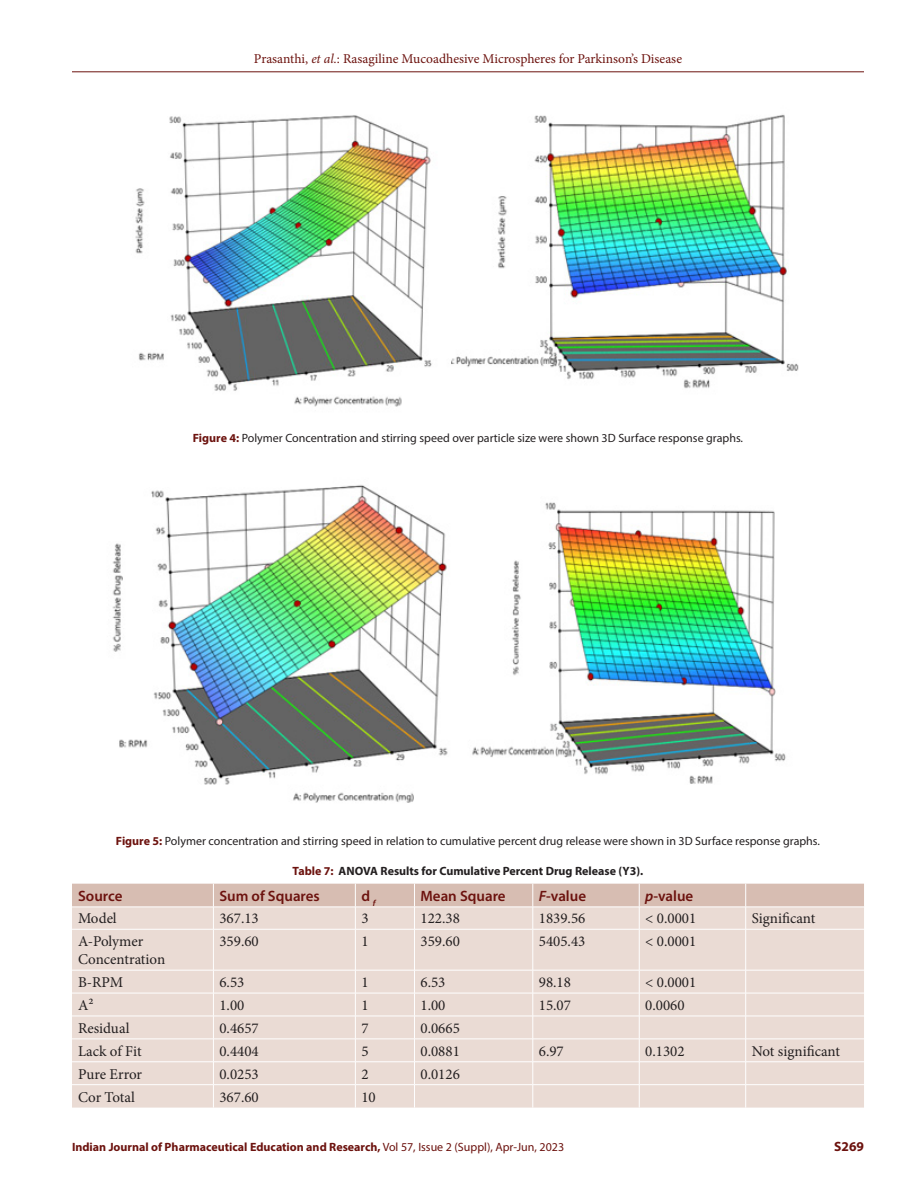
<style>
.page{position:relative;width:918px;height:1188px;background:#fff}
.page>*{position:absolute;margin:0;border:0;box-sizing:border-box;transform-origin:0 0}
.Table_Body{font:15px/18px "Minion Pro";color:#231f20}
.Table_Header{font:600 15px "Myriad Pro";color:#6c120e}
.t1{font:13.5px "Minion Pro";color:#6c120e}
.t2{font:700 13.5px "Myriad Pro";color:#6c120e}
.FIG_Caption{font:12px "Myriad Pro";color:#231f20}
.t3{font:700 12px "Myriad Pro";color:#6c120e}
.Table_Caption{font:700 12px "Myriad Pro";color:#231f20}
.s1{font-style:italic}
.s2{font-weight:700;color:#6c120e}
.s3{color:#6c120e}
.s4{font-weight:400}
</style>
<div class="page">
<hr style="left:72px;top:72px;width:792px;height:1px;background:#6c120e">
<img style="left:135px;top:114px;width:664px;height:293px">
<div style="left:72px;top:930px;width:792px;height:178px;background:#eadbd4"></div>
<svg style="left:72px;top:884px;width:792px;height:45px;background:#e0ccc3"></svg>
<hr style="left:213px;top:929px;width:1px;height:41px;background:#fff">
<hr style="left:355px;top:929px;width:1px;height:41px;background:#fff">
<hr style="left:414px;top:929px;width:1px;height:41px;background:#fff">
<hr style="left:533px;top:929px;width:1px;height:41px;background:#fff">
<hr style="left:639px;top:929px;width:1px;height:41px;background:#fff">
<hr style="left:745px;top:929px;width:1px;height:41px;background:#fff">
<hr style="left:72px;top:970px;width:141px;height:1px;background:#fff">
<hr style="left:213px;top:970px;width:142px;height:1px;background:#fff">
<hr style="left:355px;top:970px;width:59px;height:1px;background:#fff">
<hr style="left:414px;top:970px;width:119px;height:1px;background:#fff">
<hr style="left:533px;top:970px;width:106px;height:1px;background:#fff">
<hr style="left:639px;top:970px;width:107px;height:1px;background:#fff">
<hr style="left:746px;top:970px;width:118px;height:1px;background:#fff">
<hr style="left:72px;top:993px;width:141px;height:1px;background:#fff">
<hr style="left:213px;top:993px;width:142px;height:1px;background:#fff">
<hr style="left:355px;top:993px;width:59px;height:1px;background:#fff">
<hr style="left:414px;top:993px;width:119px;height:1px;background:#fff">
<hr style="left:533px;top:993px;width:106px;height:1px;background:#fff">
<hr style="left:639px;top:993px;width:107px;height:1px;background:#fff">
<hr style="left:746px;top:993px;width:118px;height:1px;background:#fff">
<hr style="left:72px;top:1016px;width:141px;height:1px;background:#fff">
<hr style="left:213px;top:1016px;width:142px;height:1px;background:#fff">
<hr style="left:355px;top:1016px;width:59px;height:1px;background:#fff">
<hr style="left:414px;top:1016px;width:119px;height:1px;background:#fff">
<hr style="left:533px;top:1016px;width:106px;height:1px;background:#fff">
<hr style="left:639px;top:1016px;width:107px;height:1px;background:#fff">
<hr style="left:746px;top:1016px;width:118px;height:1px;background:#fff">
<hr style="left:72px;top:1039px;width:141px;height:1px;background:#fff">
<hr style="left:213px;top:1039px;width:142px;height:1px;background:#fff">
<hr style="left:355px;top:1039px;width:59px;height:1px;background:#fff">
<hr style="left:414px;top:1039px;width:119px;height:1px;background:#fff">
<hr style="left:533px;top:1039px;width:106px;height:1px;background:#fff">
<hr style="left:639px;top:1039px;width:107px;height:1px;background:#fff">
<hr style="left:746px;top:1039px;width:118px;height:1px;background:#fff">
<hr style="left:72px;top:1062px;width:141px;height:1px;background:#fff">
<hr style="left:213px;top:1062px;width:142px;height:1px;background:#fff">
<hr style="left:355px;top:1062px;width:59px;height:1px;background:#fff">
<hr style="left:414px;top:1062px;width:119px;height:1px;background:#fff">
<hr style="left:533px;top:1062px;width:106px;height:1px;background:#fff">
<hr style="left:639px;top:1062px;width:107px;height:1px;background:#fff">
<hr style="left:746px;top:1062px;width:118px;height:1px;background:#fff">
<hr style="left:72px;top:1084px;width:141px;height:1px;background:#fff">
<hr style="left:213px;top:1084px;width:142px;height:1px;background:#fff">
<svg style="left:213px;top:971px;width:1px;height:137px"></svg>
<hr style="left:355px;top:1084px;width:59px;height:1px;background:#fff">
<svg style="left:355px;top:971px;width:1px;height:137px"></svg>
<hr style="left:414px;top:1084px;width:119px;height:1px;background:#fff">
<svg style="left:414px;top:971px;width:1px;height:137px"></svg>
<hr style="left:533px;top:1084px;width:106px;height:1px;background:#fff">
<svg style="left:533px;top:970px;width:1px;height:138px"></svg>
<hr style="left:639px;top:1084px;width:107px;height:1px;background:#fff">
<svg style="left:639px;top:971px;width:1px;height:137px"></svg>
<hr style="left:746px;top:1084px;width:118px;height:1px;background:#fff">
<svg style="left:745px;top:971px;width:1px;height:137px"></svg>
<hr style="left:72px;top:907px;width:141px;height:1px;background:#fff">
<hr style="left:213px;top:907px;width:142px;height:1px;background:#fff">
<hr style="left:355px;top:907px;width:59px;height:1px;background:#fff">
<hr style="left:414px;top:907px;width:119px;height:1px;background:#fff">
<hr style="left:533px;top:907px;width:106px;height:1px;background:#fff">
<hr style="left:639px;top:907px;width:107px;height:1px;background:#fff">
<hr style="left:746px;top:907px;width:118px;height:1px;background:#fff">
<img style="left:112px;top:485px;width:674px;height:318px">
<p class="t1" style="left:254px;top:50px;width:430px">Prasanthi, <span class="s1">et al.</span>: Rasagiline Mucoadhesive Microspheres for Parkinson’s Disease</p>
<p class="FIG_Caption" style="left:193px;top:430px;width:552px"><span class="s2">Figure 4:</span> Polymer Concentration and stirring speed over particle size were shown 3D Surface response graphs.</p>
<p class="FIG_Caption" style="left:116px;top:833px;width:706px"><span class="s2">Figure 5:</span> Polymer concentration and stirring speed in relation to cumulative percent drug release were shown in 3D Surface response graphs.</p>
<p class="Table_Caption" style="left:293px;top:863px;width:352px"><span class="s3">Table 7:</span> ANOVA Results for Cumulative Percent Drug Release (Y3).</p>
<p class="Table_Header" style="left:78px;top:886px;width:46px">Source</p>
<p class="Table_Header" style="left:219px;top:886px;width:102px">Sum of Squares</p>
<p class="Table_Header" style="left:361px;top:886px;width:16px">d <sub>f</sub></p>
<p class="Table_Header" style="left:420px;top:886px;width:87px">Mean Square</p>
<p class="Table_Header" style="left:539px;top:886px;width:49px"><span class="s1">F</span>-value</p>
<p class="Table_Header" style="left:645px;top:886px;width:50px"><span class="s1">p</span>-value</p>
<p class="Table_Body" style="left:78px;top:910px;width:40px">Model</p>
<p class="Table_Body" style="left:219px;top:910px;width:41px">367.13</p>
<p class="Table_Body" style="left:361px;top:910px;width:9px">3</p>
<p class="Table_Body" style="left:420px;top:910px;width:41px">122.38</p>
<p class="Table_Body" style="left:539px;top:910px;width:48px">1839.56</p>
<p class="Table_Body" style="left:645px;top:910px;width:53px">&lt; 0.0001</p>
<p class="Table_Body" style="left:752px;top:910px;width:65px">Significant</p>
<p class="Table_Body" style="left:78px;top:932px;width:89px">A-Polymer<br>Concentration</p>
<p class="Table_Body" style="left:219px;top:932px;width:41px">359.60</p>
<p class="Table_Body" style="left:361px;top:932px;width:9px">1</p>
<p class="Table_Body" style="left:420px;top:932px;width:41px">359.60</p>
<p class="Table_Body" style="left:539px;top:932px;width:48px">5405.43</p>
<p class="Table_Body" style="left:645px;top:932px;width:53px">&lt; 0.0001</p>
<p class="Table_Body" style="left:78px;top:973px;width:47px">B-RPM</p>
<p class="Table_Body" style="left:219px;top:973px;width:27px">6.53</p>
<p class="Table_Body" style="left:361px;top:973px;width:9px">1</p>
<p class="Table_Body" style="left:420px;top:973px;width:27px">6.53</p>
<p class="Table_Body" style="left:539px;top:973px;width:34px">98.18</p>
<p class="Table_Body" style="left:645px;top:973px;width:53px">&lt; 0.0001</p>
<p class="Table_Body" style="left:78px;top:996px;width:17px">A²</p>
<p class="Table_Body" style="left:219px;top:996px;width:27px">1.00</p>
<p class="Table_Body" style="left:361px;top:996px;width:9px">1</p>
<p class="Table_Body" style="left:420px;top:996px;width:27px">1.00</p>
<p class="Table_Body" style="left:539px;top:996px;width:34px">15.07</p>
<p class="Table_Body" style="left:645px;top:996px;width:41px">0.0060</p>
<p class="Table_Body" style="left:78px;top:1019px;width:53px">Residual</p>
<p class="Table_Body" style="left:219px;top:1019px;width:41px">0.4657</p>
<p class="Table_Body" style="left:361px;top:1019px;width:9px">7</p>
<p class="Table_Body" style="left:420px;top:1019px;width:41px">0.0665</p>
<p class="Table_Body" style="left:78px;top:1042px;width:65px">Lack of Fit</p>
<p class="Table_Body" style="left:219px;top:1042px;width:41px">0.4404</p>
<p class="Table_Body" style="left:361px;top:1042px;width:9px">5</p>
<p class="Table_Body" style="left:420px;top:1042px;width:41px">0.0881</p>
<p class="Table_Body" style="left:539px;top:1042px;width:27px">6.97</p>
<p class="Table_Body" style="left:645px;top:1042px;width:41px">0.1302</p>
<p class="Table_Body" style="left:752px;top:1042px;width:90px">Not significant</p>
<p class="Table_Body" style="left:78px;top:1065px;width:66px">Pure Error</p>
<p class="Table_Body" style="left:219px;top:1065px;width:41px">0.0253</p>
<p class="Table_Body" style="left:361px;top:1065px;width:9px">2</p>
<p class="Table_Body" style="left:420px;top:1065px;width:41px">0.0126</p>
<p class="Table_Body" style="left:78px;top:1088px;width:59px">Cor Total</p>
<p class="Table_Body" style="left:219px;top:1088px;width:41px">367.60</p>
<p class="Table_Body" style="left:361px;top:1088px;width:16px">10</p>
<p class="t3" style="left:72px;top:1139px;width:494px">Indian Journal of Pharmaceutical Education and Research, <span class="s4">Vol 57, Issue 2 (Suppl), Apr-Jun, 2023</span></p>
<p class="t2" style="left:834px;top:1137px;width:31px">S269</p>
</div>
